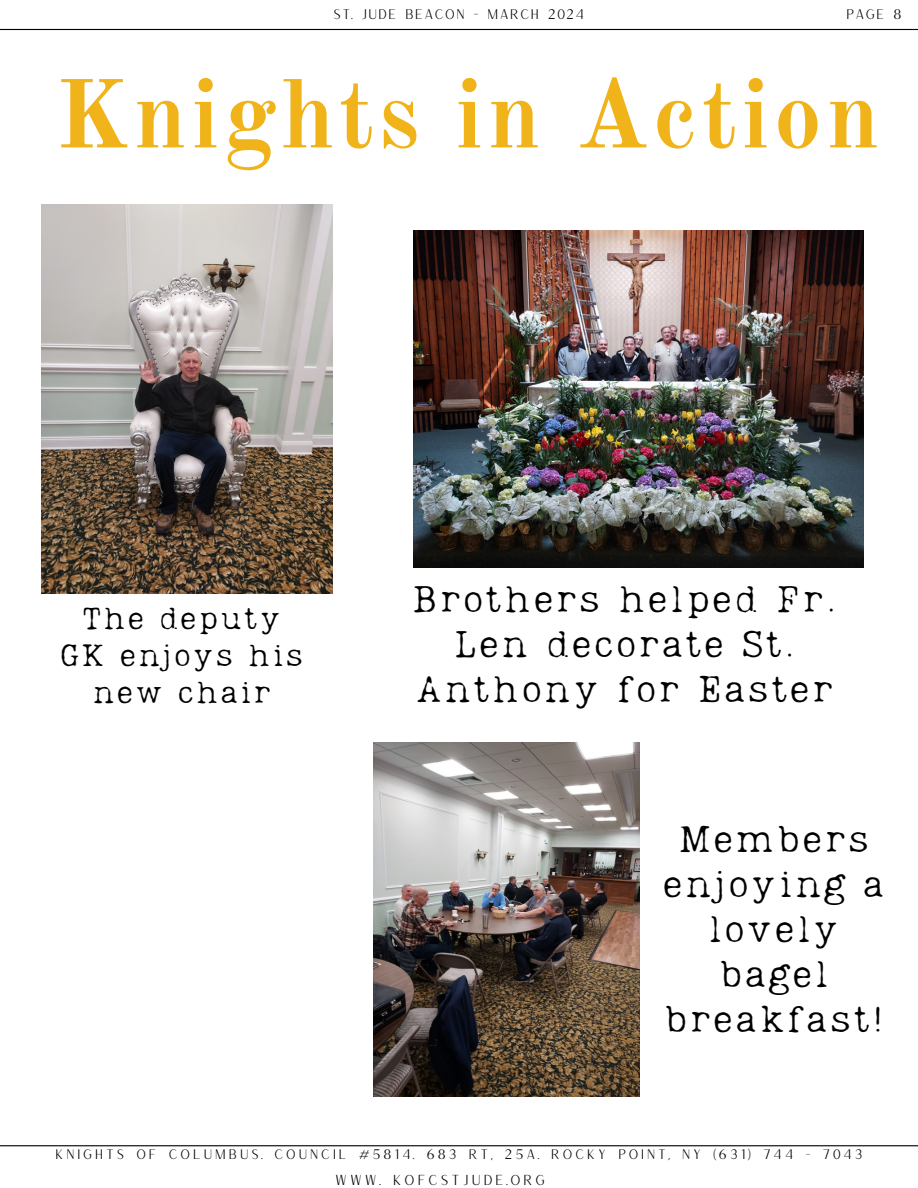
<style>
.page{position:relative;width:918px;height:1188px;background:#fff}
.page>*{position:absolute;margin:0;border:0;box-sizing:border-box;transform-origin:0 0}
.t1{font:700 96px "Old Standard";letter-spacing:.045em;color:#f1b31a}
.t2{font:37.8px/44.8px "Lumios TW Old";letter-spacing:.05em;color:#000;text-align:center}
.t3{font:31.2px/37px "Lumios TW Old";letter-spacing:.05em;color:#000;text-align:center}
.t4{font:14.1px "Versailles";letter-spacing:.17em;color:#000}
.t5{font:13.65px "Versailles";letter-spacing:.05em;color:#000}
.t6{font:13.5px "Versailles";letter-spacing:.17em;color:#000}
</style>
<div class="page">
<hr style="left:0;top:29px;width:918px;height:1px;background:#000">
<hr style="left:0;top:1145px;width:918px;height:1px;background:#000">
<img style="left:374px;top:743px;width:265px;height:353px">
<img style="left:41px;top:205px;width:292px;height:388px">
<img style="left:414px;top:230px;width:450px;height:338px">
<p class="t5" style="left:333px;top:5px;width:253px">ST. JUDE BEACON - MARCH 2024</p>
<h3 class="t5" style="left:846px;top:5px;width:57px">PAGE 8</h3>
<p class="t1" style="left:55px;top:56px;width:826px">Knights in Action</p>
<p class="t3" style="left:60px;top:597px;width:245px">The deputy<br>GK enjoys his new chair</p>
<p class="t2" style="left:412px;top:574px;width:427px">Brothers helped Fr.<br>Len decorate St.<br>Anthony for Easter</p>
<h2 class="t2" style="left:663px;top:814px;width:224px">Members enjoying a lovely bagel breakfast!</h2>
<p class="t6" style="left:55px;top:1146px;width:809px">KNIGHTS OF COLUMBUS. COUNCIL #5814. 683 RT, 25A. ROCKY POINT, NY (631) 744 - 7043</p>
<h2 class="t4" style="left:335px;top:1171px;width:212px">WWW. KOFCSTJUDE.ORG</h2>
</div>
